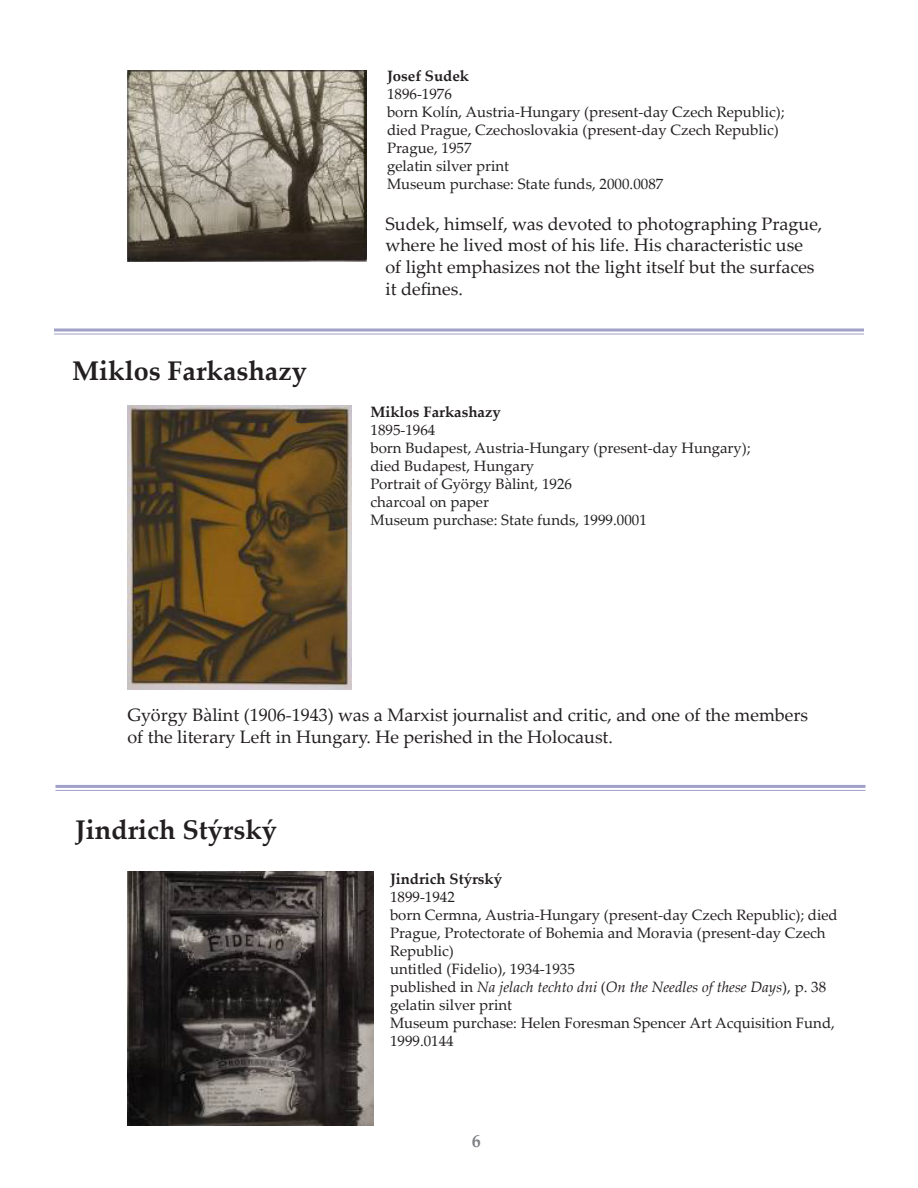
<style>
.page{position:relative;width:918px;height:1188px;background:#fff}
.page>*{position:absolute;margin:0;border:0;box-sizing:border-box;transform-origin:0 0}
.t1{font:700 27px "Palatino Linotype";color:#231f20}
.t2{font:18px/21.6px "Palatino Linotype";color:#231f20}
.t3{font:700 18px "Palatino Linotype";color:#808285}
.t4{font:15px/18px "Palatino Linotype";color:#231f20}
.t5{font:italic 15px "Palatino Linotype";color:#231f20}
.t6{font:700 15px "Palatino Linotype";color:#231f20}
.s1{font-style:normal}
</style>
<div class="page">
<img style="left:128px;top:71px;width:239px;height:191px">
<img style="left:128px;top:405px;width:223px;height:285px">
<hr style="left:54px;top:329px;width:810px;height:3px;background:#a1a1ca">
<hr style="left:54px;top:333px;width:810px;height:2px;background:#a1a1ca">
<hr style="left:56px;top:785px;width:810px;height:3px;background:#a1a1ca">
<hr style="left:56px;top:790px;width:810px;height:1px;background:#a1a1ca">
<img style="left:128px;top:871px;width:246px;height:255px">
<p class="t6" style="left:387px;top:65px;width:84px">Josef Sudek</p>
<p class="t4" style="left:387px;top:84px;width:66px">1896-1976</p>
<p class="t4" style="left:387px;top:102px;width:399px">born Kolín, Austria-Hungary (present-day Czech Republic); died Prague, Czechoslovakia (present-day Czech Republic)</p>
<p class="t4" style="left:387px;top:138px;width:86px">Prague, 1957</p>
<p class="t4" style="left:387px;top:156px;width:124px">gelatin silver print</p>
<p class="t4" style="left:387px;top:174px;width:278px">Museum purchase: State funds, 2000.0087</p>
<p class="t1" style="left:72px;top:351px;width:236px">Miklos Farkashazy</p>
<p class="t2" style="left:386px;top:212px;width:438px">Sudek, himself, was devoted to photographing Prague, where he lived most of his life. His characteristic use of light emphasizes not the light itself but the surfaces it defines.</p>
<p class="t6" style="left:370px;top:402px;width:132px">Miklos Farkashazy</p>
<p class="t4" style="left:370px;top:421px;width:66px">1895-1964</p>
<p class="t4" style="left:370px;top:439px;width:382px">born Budapest, Austria-Hungary (present-day Hungary); died Budapest, Hungary</p>
<p class="t4" style="left:370px;top:475px;width:203px">Portrait of György Bàlint, 1926</p>
<p class="t4" style="left:370px;top:493px;width:120px">charcoal on paper</p>
<p class="t4" style="left:370px;top:511px;width:278px">Museum purchase: State funds, 1999.0001</p>
<p class="t2" style="left:128px;top:704px;width:682px">György Bàlint (1906-1943) was a Marxist journalist and critic, and one of the members of the literary Left in Hungary. He perished in the Holocaust.</p>
<p class="t1" style="left:75px;top:811px;width:203px">Jindrich Stýrský</p>
<p class="t6" style="left:390px;top:868px;width:114px">Jindrich Stýrský</p>
<p class="t4" style="left:390px;top:887px;width:66px">1899-1942</p>
<p class="t4" style="left:390px;top:905px;width:449px">born Cermna, Austria-Hungary (present-day Czech Republic); died<br>Prague, Protectorate of Bohemia and Moravia (present-day Czech<br>Republic)</p>
<p class="t4" style="left:390px;top:959px;width:186px">untitled (Fidelio), 1934-1935</p>
<p class="t5" style="left:390px;top:976px;width:438px"><span class="s1">published in</span> Na jelach techto dni <span class="s1">(</span>On the Needles of these Days<span class="s1">), p. 38</span></p>
<p class="t4" style="left:390px;top:995px;width:124px">gelatin silver print</p>
<p class="t4" style="left:390px;top:1013px;width:446px">Museum purchase: Helen Foresman Spencer Art Acquisition Fund,<br>1999.0144</p>
<p class="t3" style="left:472px;top:1128px;width:10px">6</p>
</div>
